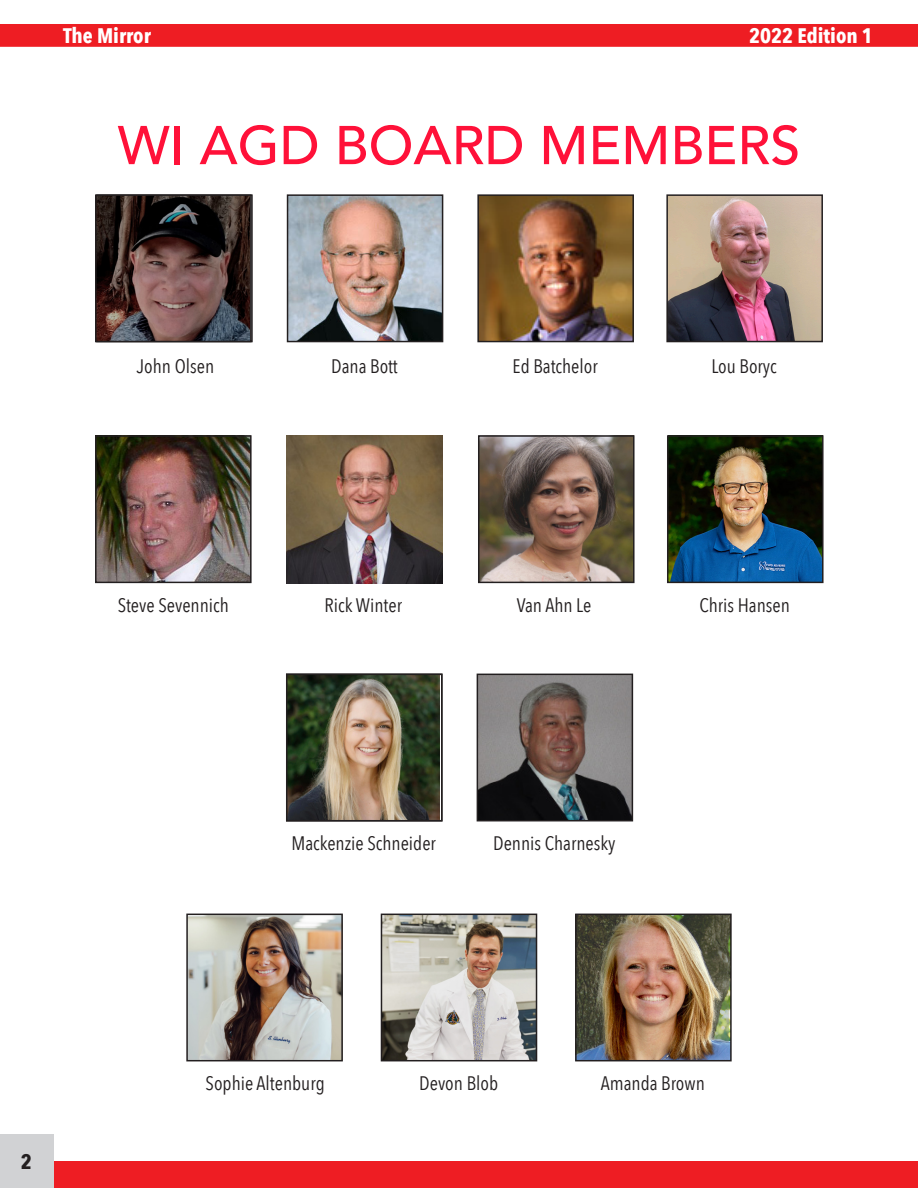
<style>
.page{position:relative;width:918px;height:1188px;background:#fff}
.page>*{position:absolute;margin:0;border:0;box-sizing:border-box;transform-origin:0 0}
.Paragraph_Style_1{font:500 54px "Avenir";color:#ff1139}
.t1{font:700 21px "Avenir Next Condensed";color:#fff}
.t2{font:700 21px "Avenir Next Condensed";color:#231f20}
.Name{font:19.5px "Avenir Next Condensed";color:#231f20}
</style>
<div class="page">
<div style="left:0;top:1134px;width:54px;height:54px;background:#d1d2d4"></div>
<div style="left:54px;top:1161px;width:864px;height:27px;background:#ee1d23"></div>
<div style="left:0;top:24px;width:918px;height:23px;background:#ee1d23"></div>
<img style="left:290px;top:197px;width:150px;height:142px">
<div style="left:287px;top:194px;width:156px;height:148px;border:2px solid #231f20"></div>
<img style="left:669px;top:197px;width:151px;height:142px">
<div style="left:666px;top:194px;width:157px;height:148px;border:2px solid #231f20"></div>
<img style="left:480px;top:197px;width:151px;height:142px">
<div style="left:477px;top:194px;width:157px;height:148px;border:2px solid #231f20"></div>
<img style="left:98px;top:197px;width:151px;height:142px">
<div style="left:95px;top:194px;width:157px;height:148px;border:2px solid #231f20"></div>
<img style="left:189px;top:917px;width:151px;height:141px">
<div style="left:186px;top:914px;width:157px;height:147px;border:2px solid #231f20"></div>
<img style="left:578px;top:917px;width:151px;height:141px">
<div style="left:575px;top:914px;width:157px;height:147px;border:2px solid #231f20"></div>
<img style="left:384px;top:917px;width:150px;height:141px">
<div style="left:381px;top:914px;width:156px;height:147px;border:2px solid #231f20"></div>
<img style="left:480px;top:677px;width:150px;height:141px">
<div style="left:477px;top:674px;width:156px;height:147px;border:2px solid #231f20"></div>
<img style="left:289px;top:677px;width:151px;height:141px">
<div style="left:286px;top:674px;width:157px;height:147px;border:2px solid #231f20"></div>
<img style="left:98px;top:438px;width:151px;height:142px">
<div style="left:95px;top:435px;width:157px;height:148px;border:2px solid #231f20"></div>
<img style="left:670px;top:438px;width:151px;height:142px">
<div style="left:667px;top:435px;width:157px;height:148px;border:2px solid #231f20"></div>
<img style="left:481px;top:438px;width:151px;height:142px">
<div style="left:478px;top:435px;width:157px;height:148px;border:2px solid #231f20"></div>
<img style="left:286px;top:435px;width:156px;height:148px">
<p class="t1" style="left:63px;top:23px;width:89px">The Mirror</p>
<p class="t1" style="left:749px;top:23px;width:125px">2022 Edition 1</p>
<p class="Paragraph_Style_1" style="left:118px;top:99px;width:684px">WI AGD BOARD MEMBERS</p>
<p class="Name" style="left:137px;top:350px;width:79px">John Olsen</p>
<p class="Name" style="left:331px;top:350px;width:68px">Dana Bott</p>
<p class="Name" style="left:513px;top:350px;width:87px">Ed Batchelor</p>
<p class="Name" style="left:711px;top:350px;width:67px">Lou Boryc</p>
<p class="Name" style="left:118px;top:588px;width:113px">Steve Sevennich</p>
<p class="Name" style="left:325px;top:588px;width:79px">Rick Winter</p>
<p class="Name" style="left:517px;top:588px;width:76px">Van Ahn Le</p>
<p class="Name" style="left:699px;top:588px;width:92px">Chris Hansen</p>
<p class="t2" style="left:21px;top:1148px;width:13px">2</p>
<p class="Name" style="left:291px;top:826px;width:146px">Mackenzie Schneider</p>
<p class="Name" style="left:493px;top:826px;width:124px">Dennis Charnesky</p>
<p class="Name" style="left:206px;top:1066px;width:121px">Sophie Altenburg</p>
<p class="Name" style="left:419px;top:1066px;width:80px">Devon Blob</p>
<p class="Name" style="left:601px;top:1066px;width:106px">Amanda Brown</p>
</div>
